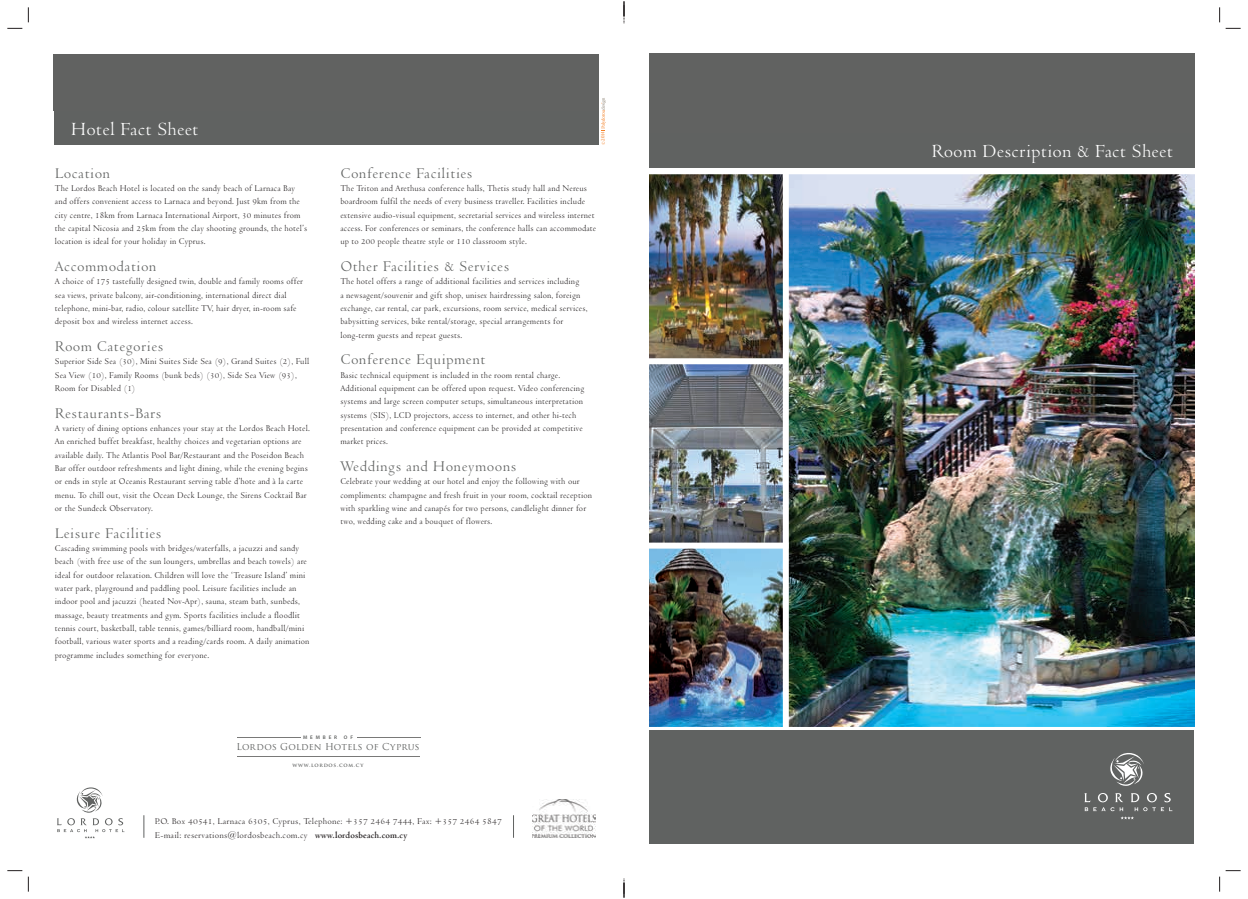
<style>
.page{position:relative;width:1248px;height:899px;background:#fff}
.page>*{position:absolute;margin:0;border:0;box-sizing:border-box;transform-origin:0 0}
.t1{font:20px "Venetian 301 BT";color:#fff}
.t2{font:16px "Venetian 301 BT";letter-spacing:.02em;color:#606261}
.t3{font:9.5px/13.3px "Venetian 301 BT";letter-spacing:.005em;color:#231f20;scale:.95 1}
.t4{font:9.5px/14px "Venetian 301 BT";letter-spacing:.005em;color:#231f20}
.t5{font:9.2px "Trajan Pro";letter-spacing:.02em;color:#606261}
.t6{font:700 5.1px "Trajan Pro";letter-spacing:.14em;color:#606261}
.t7{font:600 5.1px "Myriad Pro";letter-spacing:.56em;color:#606261}
.t8{font:4.6px "PF Document";color:#f48026}
.s1{font-weight:700}
</style>
<div class="page">
<svg style="left:601px;top:98px;width:5px;height:33px"></svg>
<div style="left:54px;top:111px;width:544px;height:34px;background:#606261"></div>
<div style="left:54px;top:54px;width:544px;height:57px;background:#616261"></div>
<img style="left:788px;top:174px;width:405px;height:553px">
<img style="left:649px;top:174px;width:133px;height:553px">
<div style="left:643px;top:358px;width:144px;height:6px;background:#fff"></div>
<div style="left:644px;top:542px;width:144px;height:6px;background:#fff"></div>
<div style="left:649px;top:54px;width:510px;height:79px;background:#616261"></div>
<div style="left:1159px;top:54px;width:34px;height:79px;background:#616261"></div>
<div style="left:649px;top:133px;width:544px;height:34px;background:#606261"></div>
<div style="left:649px;top:730px;width:544px;height:114px;background:#606261"></div>
<svg style="left:1110px;top:753px;width:34px;height:33px"></svg>
<svg style="left:1084px;top:793px;width:88px;height:26px"></svg>
<img style="left:532px;top:799px;width:63px;height:39px">
<hr style="left:237px;top:737px;width:63px;height:1px;background:#797978">
<hr style="left:237px;top:756px;width:182px;height:1px;background:#797978">
<hr style="left:357px;top:737px;width:63px;height:1px;background:#797978">
<svg style="left:57px;top:787px;width:67px;height:51px"></svg>
<svg style="left:144px;top:815px;width:1px;height:22px"></svg>
<svg style="left:513px;top:815px;width:1px;height:22px"></svg>
<svg style="left:7px;top:28px;width:15px;height:1px"></svg>
<svg style="left:1225px;top:28px;width:15px;height:1px"></svg>
<svg style="left:7px;top:870px;width:15px;height:1px"></svg>
<svg style="left:28px;top:7px;width:1px;height:15px"></svg>
<svg style="left:28px;top:876px;width:1px;height:15px"></svg>
<svg style="left:1219px;top:7px;width:1px;height:15px"></svg>
<svg style="left:1219px;top:870px;width:21px;height:21px"></svg>
<svg style="left:623px;top:1px;width:1px;height:22px"></svg>
<svg style="left:623px;top:878px;width:1px;height:19px"></svg>
<h1 class="t1" style="left:71px;top:122px;width:129px">Hotel Fact Sheet</h1>
<h2 class="t2" style="left:55px;top:167px;width:57px">Location</h2>
<p class="t3" style="left:55px;top:183px;width:267px">The Lordos Beach Hotel is located on the sandy beach of Larnaca Bay and offers convenient access to Larnaca and beyond. Just 9km from the city centre, 18km from Larnaca International Airport, 30 minutes from the capital Nicosia and 25km from the clay shooting grounds, the hotel’s location is ideal for your holiday in Cyprus.</p>
<h2 class="t2" style="left:55px;top:261px;width:103px">Accommodation</h2>
<p class="t3" style="left:55px;top:276px;width:263px">A choice of 175 tastefully designed twin, double and family rooms offer sea views, private balcony, air-conditioning, international direct dial telephone, mini-bar, radio, colour satellite TV, hair dryer, in-room safe deposit box and wireless internet access.</p>
<h2 class="t2" style="left:55px;top:340px;width:110px">Room Categories</h2>
<p class="t3" style="left:55px;top:356px;width:269px">Superior Side Sea (30), Mini Suites Side Sea (9), Grand Suites (2), Full<br>Sea View (10), Family Rooms (bunk beds) (30), Side Sea View (93),<br>Room for Disabled (1)</p>
<h2 class="t2" style="left:55px;top:407px;width:108px">Restaurants-Bars</h2>
<p class="t3" style="left:55px;top:422px;width:270px">A variety of dining options enhances your stay at the Lordos Beach Hotel.<br>An enriched buffet breakfast, healthy choices and vegetarian options are available daily. The Atlantis Pool Bar/Restaurant and the Poseidon Beach Bar offer outdoor refreshments and light dining, while the evening begins or ends in style at Oceanis Restaurant serving table d’hote and à la carte menu. To chill out, visit the Ocean Deck Lounge, the Sirens Cocktail Bar or the Sundeck Observatory.</p>
<h2 class="t2" style="left:55px;top:527px;width:108px">Leisure Facilities</h2>
<p class="t3" style="left:55px;top:542px;width:269px">Cascading swimming pools with bridges/waterfalls, a jacuzzi and sandy beach (with free use of the sun loungers, umbrellas and beach towels) are ideal for outdoor relaxation. Children will love the ‘Treasure Island’ mini water park, playground and paddling pool. Leisure facilities include an indoor pool and jacuzzi (heated Nov-Apr), sauna, steam bath, sunbeds, massage, beauty treatments and gym. Sports facilities include a floodlit tennis court, basketball, table tennis, games/billiard room, handball/mini football, various water sports and a reading/cards room. A daily animation programme includes something for everyone.</p>
<p class="t8" style="left:601px;top:140px;width:10px;rotate:-90deg">2014</p>
<h2 class="t2" style="left:340px;top:167px;width:134px">Conference Facilities</h2>
<p class="t3" style="left:340px;top:183px;width:271px">The Triton and Arethusa conference halls, Thetis study hall and Nereus boardroom fulfil the needs of every business traveller. Facilities include extensive audio-visual equipment, secretarial services and wireless internet access. For conferences or seminars, the conference halls can accommodate up to 200 people theatre style or 110 classroom style.</p>
<h2 class="t2" style="left:340px;top:261px;width:170px">Other Facilities &amp; Services</h2>
<p class="t3" style="left:340px;top:276px;width:262px">The hotel offers a range of additional facilities and services including<br>a newsagent/souvenir and gift shop, unisex hairdressing salon, foreign exchange, car rental, car park, excursions, room service, medical services, babysitting services, bike rental/storage, special arrangements for long-term guests and repeat guests.</p>
<h2 class="t2" style="left:340px;top:354px;width:147px">Conference Equipment</h2>
<p class="t3" style="left:340px;top:369px;width:258px">Basic technical equipment is included in the room rental charge.<br>Additional equipment can be offered upon request. Video conferencing systems and large screen computer setups, simultaneous interpretation systems (SIS), LCD projectors, access to internet, and other hi-tech presentation and conference equipment can be provided at competitive market prices.</p>
<h2 class="t2" style="left:340px;top:460px;width:178px">Weddings and Honeymoons</h2>
<p class="t3" style="left:340px;top:476px;width:266px">Celebrate your wedding at our hotel and enjoy the following with our compliments: champagne and fresh fruit in your room, cocktail reception with sparkling wine and canapés for two persons, candlelight dinner for two, wedding cake and a bouquet of flowers.</p>
<p class="t7" style="left:303px;top:735px;width:36px">MEMBER</p>
<p class="t7" style="left:344px;top:735px;width:11px">O F</p>
<p class="t5" style="left:236px;top:741px;width:185px">Lordos Golden Hotels of Cyprus</p>
<p class="t6" style="left:292px;top:762px;width:72px">WWW.LORDOS.COM.CY</p>
<p class="t4" style="left:155px;top:815px;width:348px">P.O. Box 40541, Larnaca 6305, Cyprus, Telephone: +357 2464 7444, Fax: +357 2464 5847<br>E-mail: reservations@lordosbeach.com.cy <span class="s1">www.lordosbeach.com.cy</span></p>
<h1 class="t1" style="left:931px;top:144px;width:243px">Room Description &amp; Fact Sheet</h1>
</div>
